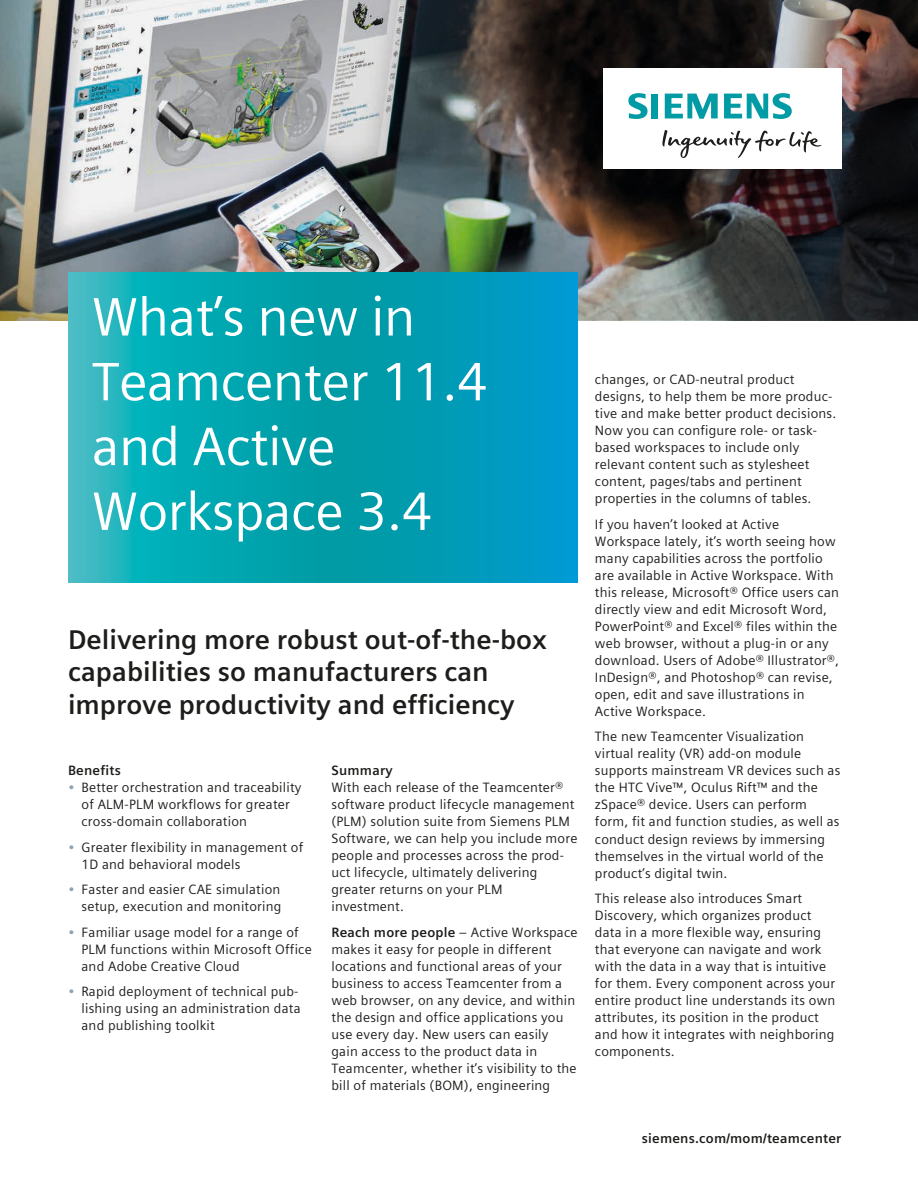
<style>
.page{position:relative;width:918px;height:1188px;background:#fff}
.page>*{position:absolute;margin:0;border:0;box-sizing:border-box;transform-origin:0 0}
.t1{font:54px/64.8px "Siemens Sans Global";letter-spacing:-.01em;color:#fff}
.t2{font:700 27px/32.4px "Siemens Sans Global";color:#1d1d1b}
.t3{font:13.5px/17px "Siemens Sans Global";letter-spacing:.015em;color:#1d1d1b}
.t4{font:700 13.5px "Siemens Sans Global";letter-spacing:.015em;color:#1d1d1b}
.s1{color:#8da3b0}
.s2{font-weight:700}
</style>
<div class="page">
<img style="left:0;top:0;width:410px;height:320px">
<img style="left:410px;top:0;width:508px;height:320px">
<svg style="left:68px;top:272px;width:510px;height:311px;background:#06a3b6"></svg>
<div style="left:603px;top:68px;width:238px;height:101px;background:#fff"></div>
<svg style="left:662px;top:130px;width:159px;height:28px"></svg>
<svg style="left:628px;top:93px;width:30px;height:26px"></svg>
<svg style="left:665px;top:94px;width:53px;height:25px"></svg>
<svg style="left:724px;top:93px;width:68px;height:26px"></svg>
<h1 class="t1" style="left:92px;top:285px;width:398px">What’s new in<br>Teamcenter 11.4 and Active<br>Workspace 3.4</h1>
<h2 class="t2" style="left:68px;top:623px;width:480px">Delivering more robust out-of-the-box capabilities so manufacturers can improve productivity and efficiency</h2>
<p class="t4" style="left:68px;top:760px;width:54px">Benefits</p>
<p class="t3" style="left:82px;top:779px;width:221px;text-indent:-14px"><span class="s1">•</span> Better orchestration and traceability of ALM-PLM workflows for greater cross-domain collaboration</p>
<p class="t3" style="left:82px;top:839px;width:223px;text-indent:-14px"><span class="s1">•</span> Greater flexibility in management of<br>1D and behavioral models</p>
<p class="t3" style="left:68px;top:881px;width:215px;text-align:right"><span class="s1">•</span> Faster and easier CAE simulation setup, execution and monitoring</p>
<p class="t3" style="left:82px;top:924px;width:232px;text-indent:-14px"><span class="s1">•</span> Familiar usage model for a range of<br>PLM functions within Microsoft Office and Adobe Creative Cloud</p>
<p class="t3" style="left:82px;top:983px;width:221px;text-indent:-14px"><span class="s1">•</span> Rapid deployment of technical pub&shy;lishing using an administration data and publishing toolkit</p>
<p class="t4" style="left:332px;top:760px;width:63px">Summary</p>
<p class="t3" style="left:332px;top:779px;width:247px">With each release of the Teamcenter® software product lifecycle management (PLM) solution suite from Siemens PLM Software, we can help you include more people and processes across the prod&shy;uct lifecycle, ultimately delivering greater returns on your PLM investment.</p>
<p class="t3" style="left:332px;top:924px;width:248px"><span class="s2">Reach more people</span> – Active Workspace makes it easy for people in different locations and functional areas of your business to access Teamcenter from a web browser, on any device, and within the design and office applications you use every day. New users can easily gain access to the product data in Teamcenter, whether it’s visibility to the bill of materials (BOM), engineering</p>
<p class="t3" style="left:595px;top:371px;width:243px">changes, or CAD-neutral product designs, to help them be more produc&shy;tive and make better product decisions.<br>Now you can configure role- or task&shy;based workspaces to include only relevant content such as stylesheet content, pages/tabs and pertinent properties in the columns of tables.</p>
<p class="t3" style="left:595px;top:516px;width:246px">If you haven’t looked at Active Workspace lately, it’s worth seeing how many capabilities across the portfolio are available in Active Workspace. With this release, Microsoft® Office users can directly view and edit Microsoft Word, PowerPoint® and Excel® files within the web browser, without a plug-in or any download. Users of Adobe® Illustrator®, InDesign®, and Photoshop® can revise, open, edit and save illustrations in Active Workspace.</p>
<p class="t3" style="left:595px;top:728px;width:247px">The new Teamcenter Visualization virtual reality (VR) add-on module supports mainstream VR devices such as the HTC Vive™, Oculus Rift™ and the zSpace® device. Users can perform form, fit and function studies, as well as conduct design reviews by immersing themselves in the virtual world of the product’s digital twin.</p>
<p class="t3" style="left:595px;top:890px;width:242px">This release also introduces Smart Discovery, which organizes product data in a more flexible way, ensuring that everyone can navigate and work with the data in a way that is intuitive for them. Every component across your entire product line understands its own attributes, its position in the product and how it integrates with neighboring components.</p>
<p class="t4" style="left:642px;top:1128px;width:201px">siemens.com/mom/teamcenter</p>
</div>
